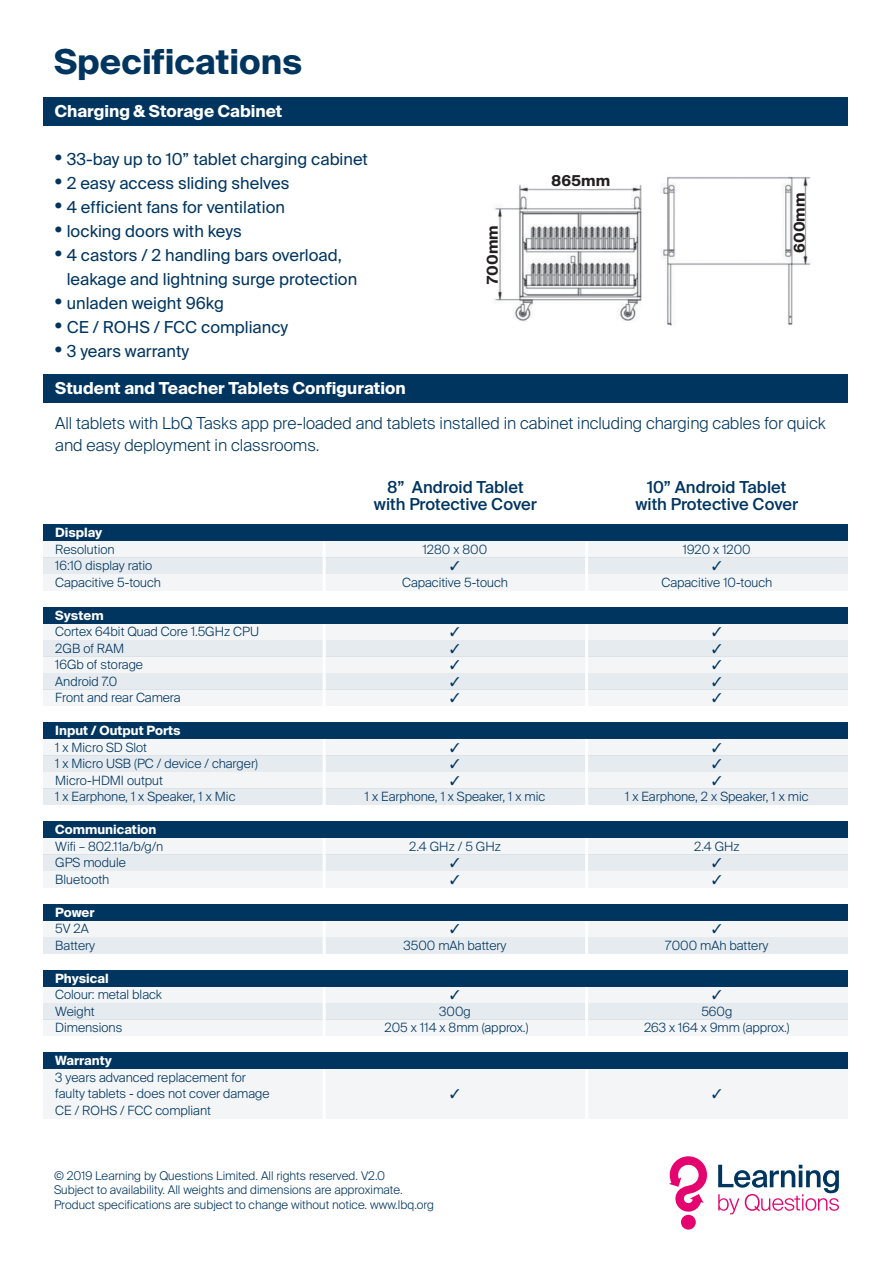
<style>
.page{position:relative;width:893px;height:1263px;background:#fff}
.page>*{position:absolute;margin:0;border:0;box-sizing:border-box;transform-origin:0 0}
.t1{font:700 34.5px "Suisse Intl";color:#003560}
.t2{font:16.5px/24px "Suisse Intl";color:#003560}
.t3{font:300 16.5px/22.5px "Suisse Intl";color:#003560}
.t4{font:500 16.5px/16.5px "Suisse Intl";color:#003560;text-align:center}
.t5{font:700 16.5px "Suisse Intl";color:#fff}
.t6{font:700 15px "Suisse Intl";color:#231f20}
.t7{font:300 12.75px/16.5px "Suisse Intl";color:#003560}
.t8{font:700 12.75px "Suisse Intl";color:#fff}
.t9{font:12.75px/16.5px "Zapf Dingbats ITC";color:#003560;text-align:justify}
.t10{font:300 12px/14.4px "Suisse Intl";color:#003560}
</style>
<div class="page">
<div style="left:43px;top:97px;width:805px;height:29px;background:#003560"></div>
<div style="left:43px;top:374px;width:805px;height:29px;background:#003560"></div>
<img style="left:495px;top:176px;width:316px;height:150px">
<svg style="left:669px;top:1156px;width:38px;height:56px"></svg>
<div style="left:681px;top:1215px;width:15px;height:14px;background:#e4036f;border-radius:50%"></div>
<svg style="left:718px;top:1165px;width:121px;height:49px"></svg>
<div style="left:43px;top:1069px;width:805px;height:50px;background:#f3f5f7"></div>
<div style="left:43px;top:558px;width:805px;height:16px;background:#e6ebef"></div>
<div style="left:43px;top:541px;width:805px;height:17px;background:#f3f5f7"></div>
<div style="left:43px;top:574px;width:805px;height:17px;background:#f3f5f7"></div>
<div style="left:43px;top:624px;width:805px;height:16px;background:#f3f5f7"></div>
<div style="left:43px;top:640px;width:805px;height:17px;background:#e6ebef"></div>
<div style="left:43px;top:657px;width:805px;height:16px;background:#f3f5f7"></div>
<div style="left:43px;top:673px;width:805px;height:17px;background:#e6ebef"></div>
<div style="left:43px;top:690px;width:805px;height:16px;background:#f3f5f7"></div>
<div style="left:43px;top:739px;width:805px;height:17px;background:#f3f5f7"></div>
<div style="left:43px;top:756px;width:805px;height:16px;background:#e6ebef"></div>
<div style="left:43px;top:772px;width:805px;height:17px;background:#f3f5f7"></div>
<div style="left:43px;top:789px;width:805px;height:16px;background:#e6ebef"></div>
<div style="left:43px;top:838px;width:805px;height:17px;background:#f3f5f7"></div>
<div style="left:43px;top:855px;width:805px;height:16px;background:#e6ebef"></div>
<div style="left:43px;top:871px;width:805px;height:17px;background:#f3f5f7"></div>
<div style="left:43px;top:921px;width:805px;height:16px;background:#f3f5f7"></div>
<div style="left:43px;top:937px;width:805px;height:17px;background:#e6ebef"></div>
<div style="left:43px;top:987px;width:805px;height:16px;background:#f3f5f7"></div>
<div style="left:43px;top:1003px;width:805px;height:17px;background:#e6ebef"></div>
<div style="left:43px;top:1020px;width:805px;height:16px;background:#f3f5f7"></div>
<hr style="left:323px;top:519px;width:3px;height:614px;background:#fff">
<hr style="left:585px;top:460px;width:3px;height:674px;background:#fff">
<div style="left:43px;top:525px;width:805px;height:16px;background:#003560"></div>
<div style="left:43px;top:607px;width:805px;height:17px;background:#003560"></div>
<div style="left:43px;top:723px;width:805px;height:16px;background:#003560"></div>
<div style="left:43px;top:822px;width:805px;height:16px;background:#003560"></div>
<div style="left:43px;top:904px;width:805px;height:17px;background:#003560"></div>
<div style="left:43px;top:970px;width:805px;height:17px;background:#003560"></div>
<div style="left:43px;top:1053px;width:805px;height:16px;background:#003560"></div>
<div style="left:562px;top:176px;width:35px;height:13px;background:#fff"></div>
<div style="left:477px;top:238px;width:20px;height:29px;background:#fff"></div>
<div style="left:797px;top:208px;width:7px;height:25px;background:#fff"></div>
<h1 class="t1" style="left:54px;top:42px;width:250px">Specifications</h1>
<p class="t5" style="left:55px;top:102px;width:229px">Charging &amp; Storage Cabinet</p>
<p class="t2" style="left:55px;top:147px;width:315px">• 33-bay up to 10” tablet charging cabinet</p>
<p class="t2" style="left:55px;top:171px;width:236px">• 2 easy access sliding shelves</p>
<p class="t2" style="left:55px;top:195px;width:232px">• 4 efficient fans for ventilation</p>
<p class="t2" style="left:55px;top:220px;width:188px">• locking doors with keys</p>
<p class="t2" style="left:67px;top:244px;width:292px;text-indent:-12px">• 4 castors / 2 handling bars overload, leakage and lightning surge protection</p>
<p class="t2" style="left:55px;top:292px;width:171px"><sup>•</sup> unladen weight 96kg</p>
<p class="t2" style="left:55px;top:316px;width:235px">• CE / ROHS / FCC compliancy</p>
<p class="t2" style="left:55px;top:340px;width:136px"><sup>•</sup> 3 years warranty</p>
<p class="t6" style="left:484px;top:284px;width:60px;rotate:-90deg">700mm</p>
<p class="t6" style="left:551px;top:172px;width:60px">865mm</p>
<p class="t6" style="left:791px;top:253px;width:62px;rotate:-90deg">600mm</p>
<p class="t5" style="left:55px;top:379px;width:352px">Student and Teacher Tablets Configuration</p>
<p class="t3" style="left:55px;top:411px;width:772px">All tablets with LbQ Tasks app pre-loaded and tablets installed in cabinet including charging cables for quick and easy deployment in classrooms.</p>
<p class="t8" style="left:55px;top:525px;width:49px">Display</p>
<p class="t7" style="left:55px;top:541px;width:107px">Resolution<br>16:10 display ratio<br>Capacitive 5-touch</p>
<p class="t8" style="left:55px;top:608px;width:50px">System</p>
<p class="t7" style="left:55px;top:623px;width:205px">Cortex 64bit Quad Core 1.5GHz CPU<br>2GB of RAM<br>16Gb of storage<br>Android 7.0<br>Front and rear Camera</p>
<p class="t8" style="left:55px;top:723px;width:127px">Input / Output Ports</p>
<p class="t7" style="left:55px;top:739px;width:204px">1 x Micro SD Slot<br>1 x Micro USB (PC / device / charger)<br>Micro-HDMI output<br>1 x Earphone, 1 x Speaker, 1 x Mic</p>
<p class="t8" style="left:55px;top:822px;width:103px">Communication</p>
<p class="t7" style="left:55px;top:838px;width:109px">Wifi – 802.11a/b/g/n<br>GPS module<br>Bluetooth</p>
<p class="t8" style="left:55px;top:905px;width:41px">Power</p>
<p class="t7" style="left:55px;top:920px;width:41px">5V 2A<br>Battery</p>
<p class="t8" style="left:55px;top:971px;width:55px">Physical</p>
<p class="t7" style="left:55px;top:986px;width:108px">Colour: metal black<br>Weight<br>Dimensions</p>
<p class="t8" style="left:55px;top:1053px;width:58px">Warranty</p>
<p class="t7" style="left:55px;top:1069px;width:216px">3 years advanced replacement for faulty tablets - does not cover damage<br>CE / ROHS / FCC compliant</p>
<p class="t4" style="left:374px;top:479px;width:164px">8” Android Tablet with Protective Cover</p>
<p class="t4" style="left:635px;top:479px;width:164px">10” Android Tablet with Protective Cover</p>
<p class="t7" style="left:423px;top:541px;width:66px">1280 x 800</p>
<p class="t7" style="left:402px;top:574px;width:107px">Capacitive 5-touch</p>
<p class="t9" style="left:450px;top:624px;width:11px">✓ ✓ ✓ ✓ ✓</p>
<p class="t9" style="left:450px;top:739px;width:11px">✓ ✓ ✓</p>
<p class="t7" style="left:365px;top:788px;width:182px">1 x Earphone, 1 x Speaker, 1 x mic</p>
<p class="t7" style="left:409px;top:838px;width:93px">2.4 GHz / 5 GHz</p>
<p class="t7" style="left:404px;top:937px;width:105px">3500 mAh battery</p>
<p class="t7" style="left:385px;top:1003px;width:146px;text-align:center">300g<br>205 x 114 x 8mm (approx.)</p>
<p class="t7" style="left:683px;top:541px;width:69px">1920 x 1200</p>
<p class="t7" style="left:661px;top:574px;width:112px">Capacitive 10-touch</p>
<p class="t9" style="left:712px;top:624px;width:11px">✓ ✓ ✓ ✓ ✓</p>
<p class="t9" style="left:712px;top:739px;width:11px">✓ ✓ ✓</p>
<p class="t7" style="left:625px;top:788px;width:185px">1 x Earphone, 2 x Speaker, 1 x mic</p>
<p class="t7" style="left:694px;top:838px;width:47px">2.4 GHz</p>
<p class="t7" style="left:665px;top:937px;width:105px">7000 mAh battery</p>
<p class="t7" style="left:644px;top:1003px;width:147px;text-align:center">560g<br>263 x 164 x 9mm (approx.)</p>
<p class="t10" style="left:54px;top:1168px;width:381px">© 2019 Learning by Questions Limited. All rights reserved. V2.0<br>Subject to availability. All weights and dimensions are approximate.<br>Product specifications are subject to change without notice. www.lbq.org</p>
</div>
